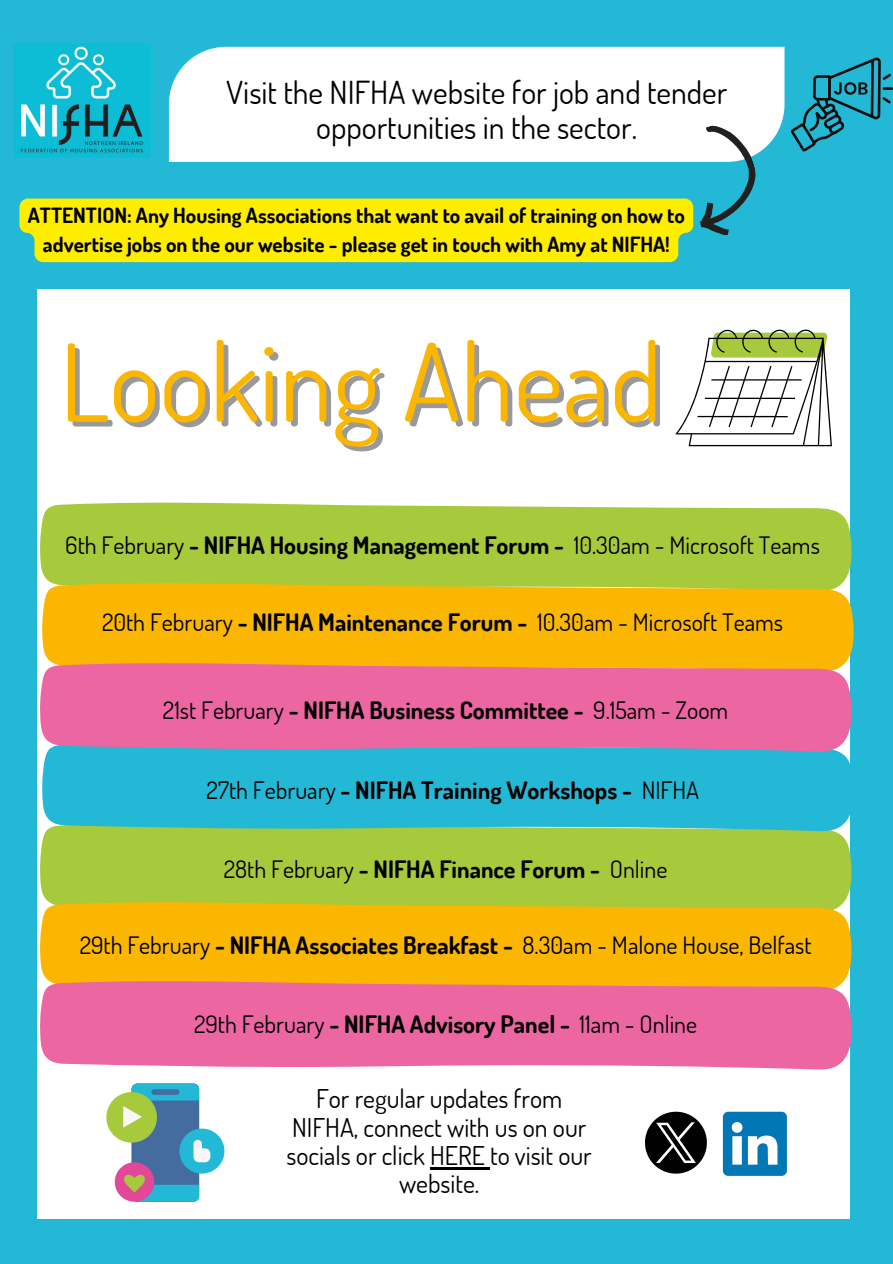
<style>
.page{position:relative;width:893px;height:1264px;background:#fff}
.page>*{position:absolute;margin:0;border:0;box-sizing:border-box;transform-origin:0 0}
.t1{font:107.4px "Dosis";color:#fab600}
.t2{font:31.8px/34.5px "Dosis";color:#000;text-align:center}
.t3{font:25.8px/28.2px "Dosis";color:#000;text-align:center}
.t4{font:24px "Dosis";color:#000}
.t5{font:700 24px "Dosis";color:#000}
.t6{font:700 21px/29.2px "Dosis";color:#000;text-align:center}
.s1{font-weight:700}
.s2{font-weight:400}
</style>
<div class="page">
<div style="left:0;top:0;width:892px;height:1263px;background:#23b9d6"></div>
<div style="left:37px;top:289px;width:812px;height:929px;background:#fff"></div>
<svg style="left:722px;top:1111px;width:64px;height:64px"></svg>
<svg style="left:106px;top:1083px;width:118px;height:118px"></svg>
<svg style="left:645px;top:1111px;width:61px;height:62px"></svg>
<svg style="left:675px;top:329px;width:156px;height:117px"></svg>
<svg style="left:40px;top:500px;width:811px;height:80px;background:#adcd4b"></svg>
<svg style="left:42px;top:580px;width:812px;height:80px;background:#f3b807"></svg>
<div style="left:40px;top:831px;width:811px;height:68px;background:#a7c93c"></div>
<div style="left:42px;top:751px;width:808px;height:80px;background:#23b9d6"></div>
<svg style="left:40px;top:660px;width:811px;height:91px;background:#e76f99"></svg>
<svg style="left:40px;top:899px;width:811px;height:79px;background:#f3b806"></svg>
<svg style="left:40px;top:978px;width:811px;height:91px;background:#ed719a"></svg>
<img style="left:13px;top:43px;width:137px;height:114px">
<div style="left:169px;top:47px;width:615px;height:92px;background:#fff"></div>
<svg style="left:791px;top:57px;width:101px;height:94px"></svg>
<hr style="left:430px;top:1166px;width:60px;height:3px;background:#000">
<svg style="left:19px;top:116px;width:754px;height:146px"></svg>
<h2 class="t2" style="left:226px;top:75px;width:502px">Visit the NIFHA website for job and tender opportunities in the sector.</h2>
<p class="t6" style="left:28px;top:200px;width:658px">ATTENTION: Any Housing Associations that want to avail of training on how to advertise jobs on the our website - please get in touch with Amy at NIFHA!</p>
<h1 class="t1" style="left:60px;top:311px;width:604px">Looking Ahead</h1>
<p class="t4" style="left:65px;top:529px;width:756px">6th February <span class="s1">- NIFHA Housing Management Forum -</span> 10.30am - Microsoft Teams</p>
<p class="t4" style="left:102px;top:606px;width:682px">20th February <span class="s1">- NIFHA Maintenance Forum -</span> 10.30am - Microsoft Teams</p>
<p class="t5" style="left:163px;top:694px;width:567px"><span class="s2">21st February</span> - NIFHA Business Committee - <span class="s2">9.15am - Zoom</span></p>
<p class="t5" style="left:207px;top:774px;width:494px"><span class="s2">27th February</span> - NIFHA Training Workshops - <span class="s2">NIFHA</span></p>
<p class="t5" style="left:224px;top:853px;width:445px"><span class="s2">28th February</span> - NIFHA Finance Forum - <span class="s2">Online</span></p>
<p class="t4" style="left:80px;top:929px;width:733px">29th February <span class="s1">- NIFHA Associates Breakfast -</span> 8.30am - Malone House, Belfast</p>
<p class="t4" style="left:194px;top:1007px;width:504px">29th February <span class="s1">- NIFHA Advisory Panel -</span> 11am - Online</p>
<p class="t3" style="left:286px;top:1084px;width:307px">For regular updates from<br>NIFHA, connect with us on our socials or click HERE to visit our website.</p>
</div>
